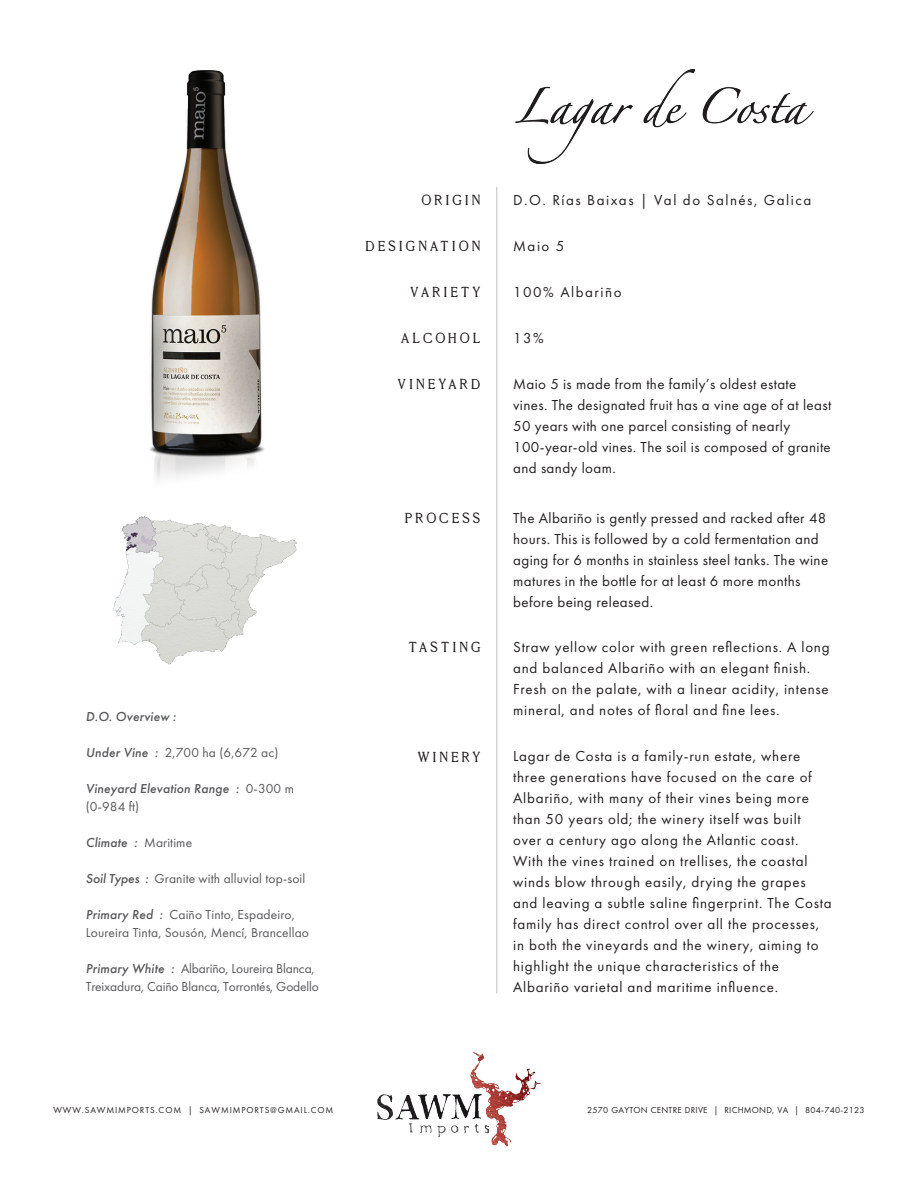
<style>
.page{position:relative;width:918px;height:1188px;background:#fff}
.page>*{position:absolute;margin:0;border:0;box-sizing:border-box;transform-origin:0 0}
.t1{font:15px/21px "Futura PT";letter-spacing:.05em;color:#231f20}
.t2{font:15px/21px "Futura PT";letter-spacing:.025em;color:#231f20}
.t3{font:15px "Millesime";letter-spacing:.2em;color:#231f20}
.t4{font:15px "Futura PT";letter-spacing:.1em;color:#231f20}
.t5{font:13.5px/18px "Futura PT";letter-spacing:.01em;color:#57585a}
.t6{font:13.5px/18px "Futura PT";letter-spacing:-.01em;color:#57585a}
.t7{font:italic 500 13.5px/18px "Futura PT";letter-spacing:.01em;color:#57585a}
.t8{font:9px "Futura PT";letter-spacing:.025em;color:#231f20}
.t9{font:9px "Futura PT";letter-spacing:.1em;color:#231f20}
.s1{font-weight:500;font-style:italic}
.s2{font-weight:400;font-style:normal}
</style>
<div class="page">
<img style="left:149px;top:70px;width:116px;height:410px">
<img style="left:377px;top:1052px;width:164px;height:95px">
<hr style="left:496px;top:187px;width:1px;height:806px;background:#bfc0bd">
<img style="left:113px;top:516px;width:185px;height:149px">
<img style="left:515px;top:69px;width:299px;height:95px">
<p class="t3" style="left:422px;top:191px;width:60px">ORIGIN</p>
<p class="t4" style="left:513px;top:191px;width:300px">D.O. Rías Baixas | Val do Salnés, Galica</p>
<p class="t3" style="left:365px;top:237px;width:117px">DESIGNATION</p>
<p class="t1" style="left:513px;top:236px;width:53px">Maio 5</p>
<p class="t3" style="left:410px;top:283px;width:72px">VARIETY</p>
<p class="t4" style="left:513px;top:283px;width:110px">100% Albariño</p>
<p class="t3" style="left:401px;top:329px;width:81px">ALCOHOL</p>
<p class="t1" style="left:513px;top:328px;width:32px">13%</p>
<p class="t7" style="left:86px;top:708px;width:92px">D.O. Overview :</p>
<p class="t5" style="left:86px;top:743px;width:194px"><span class="s1">Under Vine :</span> 2,700 ha (6,672 ac)</p>
<p class="t7" style="left:86px;top:780px;width:210px">Vineyard Elevation Range : <span class="s2">0-300 m (0-984 ft)</span></p>
<p class="t7" style="left:86px;top:834px;width:108px">Climate : <span class="s2">Maritime</span></p>
<p class="t5" style="left:86px;top:869px;width:221px"><span class="s1">Soil Types :</span> Granite with alluvial top-soil</p>
<p class="t5" style="left:86px;top:905px;width:225px"><span class="s1">Primary Red :</span> Caiño Tinto, Espadeiro,<br>Loureira Tinta, Sousón, Mencí, Brancellao</p>
<p class="t6" style="left:86px;top:959px;width:235px"><span class="s1">Primary White :</span> Albariño, Loureira Blanca,<br>Treixadura, Caiño Blanca, Torrontés, Godello</p>
<p class="t3" style="left:398px;top:375px;width:84px">VINEYARD</p>
<p class="t2" style="left:513px;top:374px;width:320px">Maio 5 is made from the family’s oldest estate vines. The designated fruit has a vine age of at least 50 years with one parcel consisting of nearly 100-year-old vines. The soil is composed of granite and sandy loam.</p>
<p class="t3" style="left:405px;top:509px;width:77px">PROCESS</p>
<p class="t2" style="left:513px;top:507px;width:317px">The Albariño is gently pressed and racked after 48 hours. This is followed by a cold fermentation and aging for 6 months in stainless steel tanks. The wine matures in the bottle for at least 6 more months before being released.</p>
<p class="t3" style="left:409px;top:639px;width:73px">TASTING</p>
<p class="t1" style="left:513px;top:637px;width:318px">Straw yellow color with green reflections. A long and balanced Albariño with an elegant finish.<br>Fresh on the palate, with a linear acidity, intense mineral, and notes of floral and fine lees.</p>
<p class="t3" style="left:417px;top:748px;width:64px">WINERY</p>
<p class="t1" style="left:513px;top:746px;width:320px">Lagar de Costa is a family-run estate, where three generations have focused on the care of Albariño, with many of their vines being more than 50 years old; the winery itself was built over a century ago along the Atlantic coast.<br>With the vines trained on trellises, the coastal winds blow through easily, drying the grapes and leaving a subtle saline fingerprint. The Costa family has direct control over all the processes, in both the vineyards and the winery, aiming to highlight the unique characteristics of the Albariño varietal and maritime influence.</p>
<p class="t9" style="left:53px;top:1105px;width:281px">WWW.SAWMIMPORTS.COM | SAWMIMPORTS@GMAIL.COM</p>
<p class="t8" style="left:587px;top:1105px;width:279px">2570 GAYTON CENTRE DRIVE | RICHMOND, VA | 804-740-2123</p>
</div>
